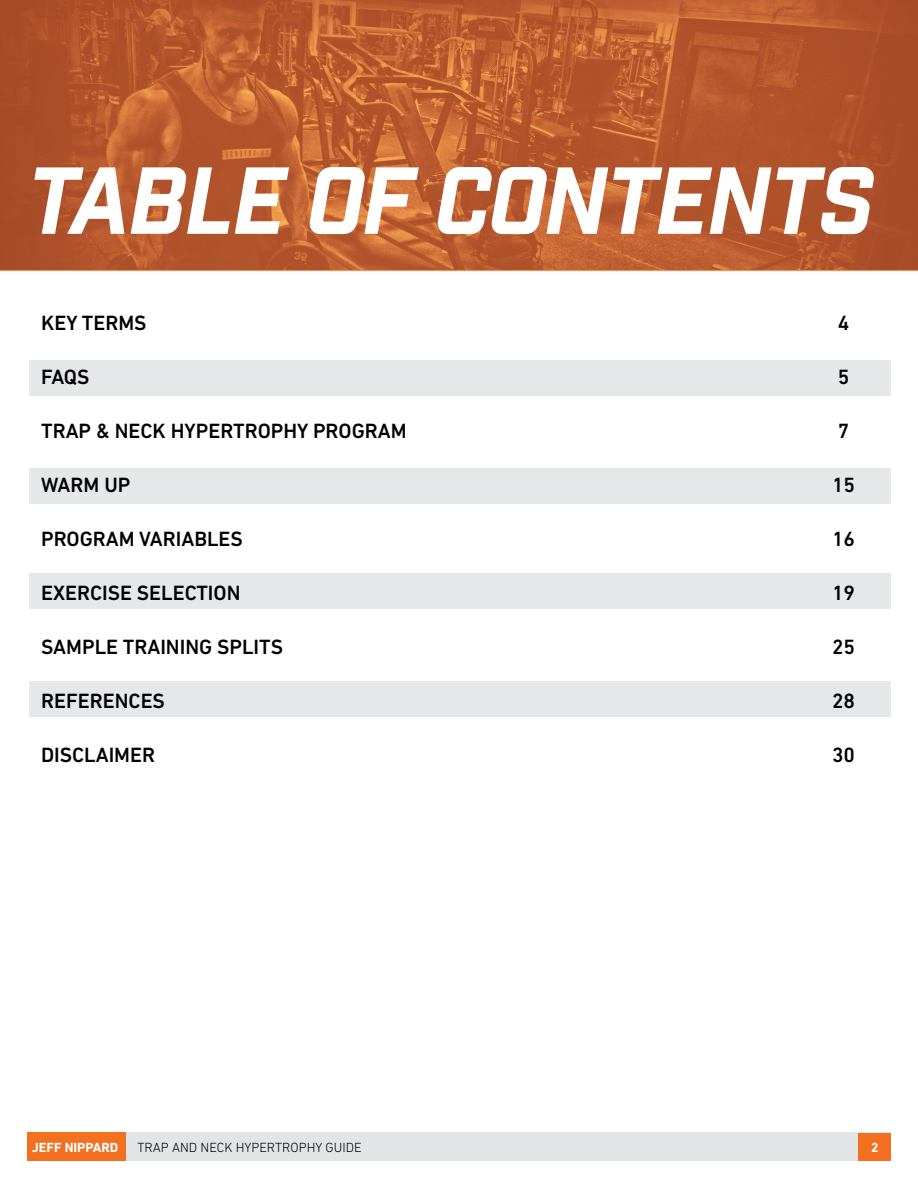
<style>
.page{position:relative;width:918px;height:1188px;background:#fff}
.page>*{position:absolute;margin:0;border:0;box-sizing:border-box;transform-origin:0 0}
.t1{font:italic 700 92.25px "Industry";letter-spacing:-.025em;color:#fff}
.t2{font:500 21px "DIN Next LT Pro";color:#000001}
.t3{font:300 13.5px "DIN Next LT Pro";color:#000001}
.t4{font:700 13.5px "DIN Next LT Pro";color:#fff}
</style>
<div class="page">
<div style="left:125px;top:1133px;width:766px;height:28px;background:#e3e4e6"></div>
<div style="left:859px;top:1133px;width:32px;height:28px;background:#f37021"></div>
<div style="left:27px;top:1133px;width:98px;height:28px;background:#f37021"></div>
<img style="left:0;top:0;width:918px;height:270px">
<div style="left:29px;top:360px;width:862px;height:36px;background:#e6e7e9"></div>
<div style="left:29px;top:468px;width:862px;height:36px;background:#e6e7e9"></div>
<div style="left:29px;top:573px;width:862px;height:36px;background:#e6e7e9"></div>
<div style="left:29px;top:681px;width:862px;height:36px;background:#e6e7e9"></div>
<h1 class="t1" style="left:27px;top:145px;width:848px">TABLE OF CONTENTS</h1>
<p class="t2" style="left:41px;top:311px;width:107px">KEY TERMS</p>
<p class="t2" style="left:838px;top:311px;width:13px">4</p>
<p class="t2" style="left:41px;top:365px;width:50px">FAQS</p>
<p class="t2" style="left:838px;top:365px;width:13px">5</p>
<p class="t2" style="left:41px;top:419px;width:367px">TRAP &amp; NECK HYPERTROPHY PROGRAM</p>
<p class="t2" style="left:838px;top:419px;width:13px">7</p>
<p class="t2" style="left:41px;top:473px;width:91px">WARM UP</p>
<p class="t2" style="left:832px;top:473px;width:25px">15</p>
<p class="t2" style="left:41px;top:527px;width:203px">PROGRAM VARIABLES</p>
<p class="t2" style="left:832px;top:527px;width:25px">16</p>
<p class="t2" style="left:41px;top:581px;width:201px">EXERCISE SELECTION</p>
<p class="t2" style="left:832px;top:581px;width:25px">19</p>
<p class="t2" style="left:41px;top:635px;width:244px">SAMPLE TRAINING SPLITS</p>
<p class="t2" style="left:832px;top:635px;width:25px">25</p>
<p class="t2" style="left:41px;top:689px;width:125px">REFERENCES</p>
<p class="t2" style="left:832px;top:689px;width:25px">28</p>
<p class="t2" style="left:41px;top:743px;width:116px">DISCLAIMER</p>
<p class="t2" style="left:832px;top:743px;width:25px">30</p>
<p class="t4" style="left:32px;top:1139px;width:88px">JEFF NIPPARD</p>
<p class="t3" style="left:137px;top:1139px;width:226px">TRAP AND NECK HYPERTROPHY GUIDE</p>
<p class="t4" style="left:871px;top:1139px;width:9px">2</p>
</div>
